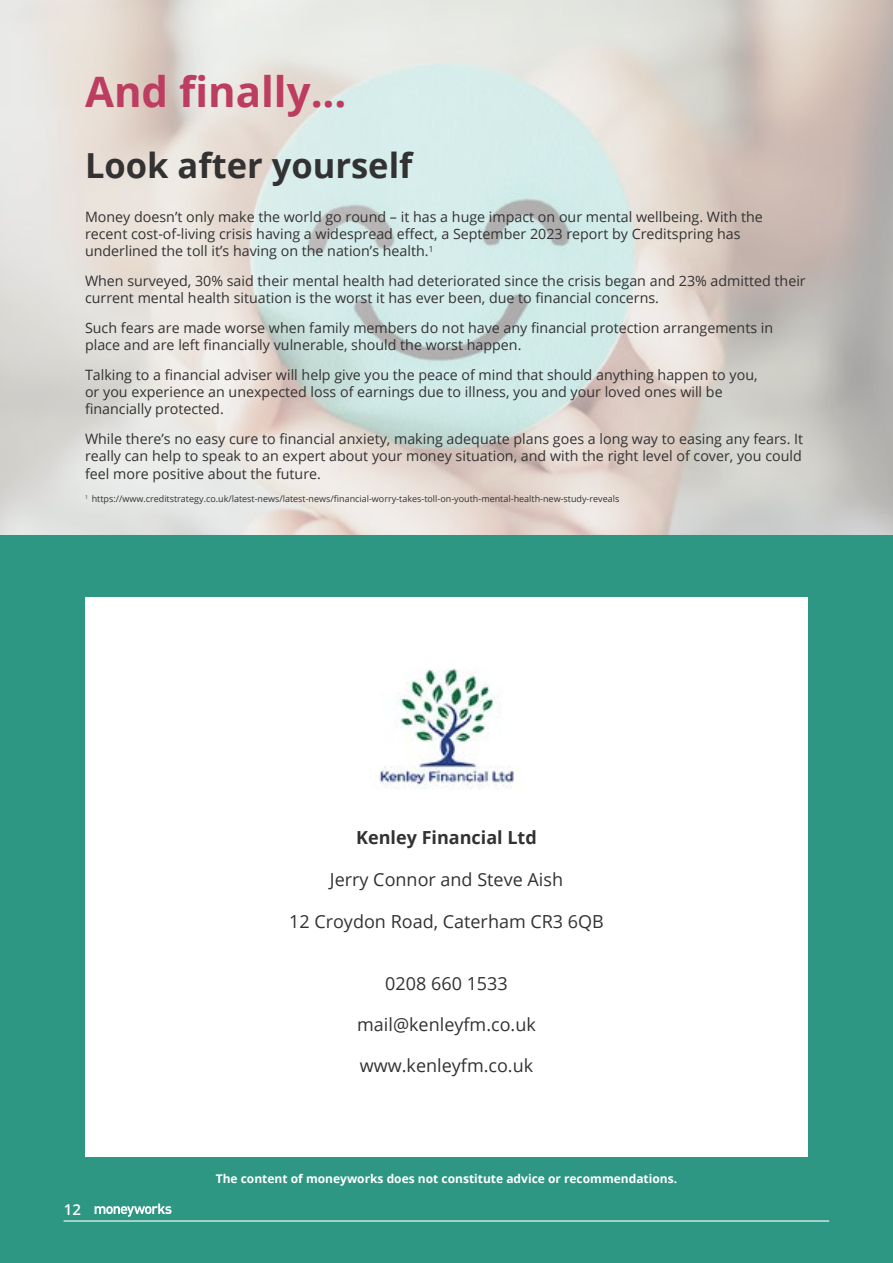
<style>
.page{position:relative;width:893px;height:1263px;background:#fff}
.page>*{position:absolute;margin:0;border:0;box-sizing:border-box;transform-origin:0 0}
.t1{font:700 42px "Open Sans";color:#bc3d5f}
.t2{font:700 34.5px "Open Sans";color:#333232}
.t3{font:18px "Open Sans";color:#333232}
.t4{font:700 18px "Open Sans";color:#333232}
.t5{font:600 15px "Open Sans";color:#fff}
.t6{font:14.25px/17.1px "Open Sans";color:#333232}
.t7{font:700 12px "Open Sans";color:#fff}
.t8{font:9px "Open Sans";color:#333232}
</style>
<div class="page">
<img style="left:0;top:0;width:893px;height:536px">
<div style="left:0;top:536px;width:893px;height:727px;background:#2e9783"></div>
<hr style="left:64px;top:1220px;width:765px;height:1px;background:#fff">
<div style="left:85px;top:597px;width:723px;height:560px;background:#fff"></div>
<img style="left:379px;top:668px;width:135px;height:121px">
<svg style="left:95px;top:1203px;width:77px;height:14px"></svg>
<h1 class="t1" style="left:85px;top:62px;width:263px">And finally...</h1>
<h2 class="t2" style="left:85px;top:141px;width:329px">Look after yourself</h2>
<p class="t6" style="left:85px;top:208px;width:679px">Money doesn’t only make the world go round – it has a huge impact on our mental wellbeing. With the recent cost-of-living crisis having a widespread effect, a September 2023 report by Creditspring has underlined the toll it’s having on the nation’s health.<sup>1</sup></p>
<p class="t6" style="left:85px;top:272px;width:722px">When surveyed, 30% said their mental health had deteriorated since the crisis began and 23% admitted their current mental health situation is the worst it has ever been, due to financial concerns.</p>
<p class="t6" style="left:85px;top:319px;width:690px">Such fears are made worse when family members do not have any financial protection arrangements in place and are left financially vulnerable, should the worst happen.</p>
<p class="t6" style="left:85px;top:366px;width:674px">Talking to a financial adviser will help give you the peace of mind that should anything happen to you, or you experience an unexpected loss of earnings due to illness, you and your loved ones will be financially protected.</p>
<p class="t6" style="left:85px;top:430px;width:720px;text-align:justify">While there’s no easy cure to financial anxiety, making adequate plans goes a long way to easing any fears. It really can help to speak to an expert about your money situation, and with the right level of cover, you could feel more positive about the future.</p>
<p class="t8" style="left:85px;top:493px;width:536px"><sup>1</sup> https://www.creditstrategy.co.uk/latest-news/latest-news/financial-worry-takes-toll-on-youth-mental-health-new-study-reveals</p>
<p class="t4" style="left:356px;top:825px;width:182px">Kenley Financial Ltd</p>
<p class="t3" style="left:330px;top:867px;width:235px">Jerry Connor and Steve Aish</p>
<p class="t3" style="left:289px;top:909px;width:316px">12 Croydon Road, Caterham CR3 6QB</p>
<p class="t3" style="left:385px;top:971px;width:124px">0208 660 1533</p>
<p class="t3" style="left:357px;top:1012px;width:180px">mail@kenleyfm.co.uk</p>
<p class="t3" style="left:360px;top:1053px;width:175px">www.kenleyfm.co.uk</p>
<p class="t5" style="left:64px;top:1199px;width:19px">12</p>
<p class="t7" style="left:216px;top:1170px;width:463px">The content of moneyworks does not constitute advice or recommendations.</p>
</div>
